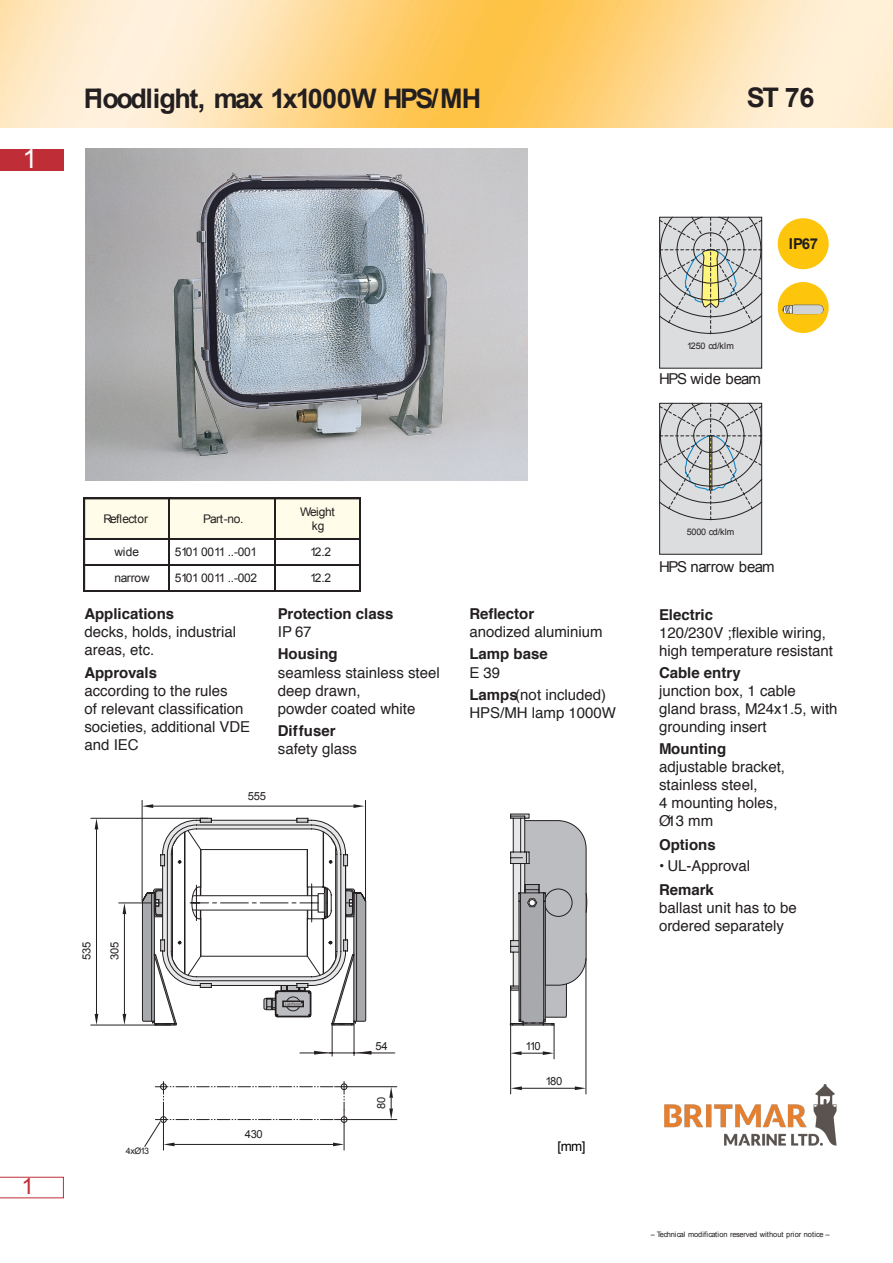
<style>
.page{position:relative;width:893px;height:1263px;background:#fff}
.page>*{position:absolute;margin:0;border:0;box-sizing:border-box;transform-origin:0 0}
.t1{font:700 27px "Arial";letter-spacing:-.055em;color:#231f20}
.t2{font:27px "Arial";color:#fff}
.t3{font:22.5px "Arial";color:#bf2e37}
.t4{font:15px/18px "Helvetica";color:#231f20}
.t5{font:700 15px "Helvetica";color:#231f20}
.t6{font:15px "Arial";letter-spacing:-.045em;color:#231f20}
.t7{font:700 15px "Arial";color:#231f20}
.t8{font:13.35px "Arial";color:#000}
.t9{font:11.85px/14.2px "Arial";letter-spacing:-.025em;color:#231f20;text-align:center}
.t10{font:11.25px "Arial";letter-spacing:-.025em;color:#231f20}
.t11{font:11.1px "Arial";color:#231f20}
.t12{font:9px "Arial";letter-spacing:-.015em;color:#231f20}
.t13{font:8.85px "Arial";letter-spacing:-.085em;color:#231f20}
.t14{font:7.5px "Arial";letter-spacing:-.02em;color:#231f20}
.s1{font-weight:700}
</style>
<div class="page">
<img style="left:0;top:0;width:892px;height:128px">
<hr style="left:892px;top:0;width:1px;height:128px;background:#fec50d">
<div style="left:0;top:149px;width:64px;height:21px;background:#bf2e37"></div>
<svg style="left:0;top:1177px;width:64px;height:21px"></svg>
<svg style="left:520px;top:0;width:67px;height:849px"></svg>
<svg style="left:366px;top:849px;width:221px;height:175px"></svg>
<svg style="left:142px;top:817px;width:224px;height:209px"></svg>
<hr style="left:351px;top:1086px;width:46px;height:1px;background:#231f20">
<hr style="left:351px;top:1119px;width:46px;height:1px;background:#231f20">
<svg style="left:389px;top:1087px;width:4px;height:32px"></svg>
<hr style="left:586px;top:958px;width:1px;height:136px;background:#231f20">
<hr style="left:522px;top:1088px;width:53px;height:1px;background:#231f20">
<svg style="left:575px;top:1086px;width:11px;height:4px"></svg>
<hr style="left:91px;top:818px;width:117px;height:1px;background:#231f20">
<hr style="left:91px;top:1025px;width:80px;height:1px;background:#231f20">
<hr style="left:96px;top:829px;width:1px;height:185px;background:#231f20">
<svg style="left:95px;top:818px;width:3px;height:11px"></svg>
<svg style="left:95px;top:1014px;width:3px;height:11px"></svg>
<hr style="left:119px;top:903px;width:32px;height:1px;background:#231f20">
<hr style="left:124px;top:914px;width:1px;height:100px;background:#231f20">
<svg style="left:123px;top:903px;width:3px;height:11px"></svg>
<svg style="left:123px;top:1014px;width:3px;height:11px"></svg>
<svg style="left:509px;top:816px;width:58px;height:279px"></svg>
<hr style="left:516px;top:1053px;width:33px;height:1px;background:#231f20">
<hr style="left:365px;top:800px;width:1px;height:102px;background:#231f20">
<hr style="left:142px;top:800px;width:1px;height:102px;background:#231f20">
<hr style="left:153px;top:806px;width:200px;height:1px;background:#231f20">
<svg style="left:353px;top:804px;width:12px;height:4px"></svg>
<svg style="left:142px;top:804px;width:11px;height:4px"></svg>
<svg style="left:144px;top:1081px;width:206px;height:69px"></svg>
<hr style="left:332px;top:1023px;width:1px;height:33px;background:#231f20">
<hr style="left:354px;top:1022px;width:1px;height:33px;background:#231f20">
<hr style="left:300px;top:1053px;width:30px;height:1px;background:#231f20">
<hr style="left:357px;top:1053px;width:38px;height:1px;background:#231f20">
<svg style="left:314px;top:1051px;width:58px;height:3px"></svg>
<img style="left:85px;top:149px;width:443px;height:331px">
<div style="left:778px;top:218px;width:51px;height:51px;background:#fec50d;border-radius:50%"></div>
<div style="left:778px;top:282px;width:51px;height:51px;background:#fec50d;border-radius:50%"></div>
<img style="left:782px;top:305px;width:42px;height:9px">
<div style="left:84px;top:498px;width:85px;height:41px;background:#fffde9"></div>
<div style="left:169px;top:498px;width:106px;height:41px;background:#fffde9"></div>
<div style="left:275px;top:498px;width:85px;height:41px;background:#fffde9"></div>
<div style="left:660px;top:403px;width:102px;height:151px;background:#dcdddf"></div>
<div style="left:659px;top:403px;width:103px;height:152px;border:1px solid #231f20"></div>
<svg style="left:659px;top:403px;width:103px;height:117px"></svg>
<div style="left:660px;top:217px;width:102px;height:151px;background:#dcdddf"></div>
<div style="left:659px;top:217px;width:103px;height:152px;border:1px solid #231f20"></div>
<svg style="left:659px;top:217px;width:103px;height:117px"></svg>
<hr style="left:84px;top:498px;width:276px;height:1px;background:#231f20">
<hr style="left:84px;top:538px;width:276px;height:1px;background:#231f20">
<hr style="left:84px;top:539px;width:276px;height:1px;background:#231f20">
<hr style="left:84px;top:564px;width:276px;height:1px;background:#231f20">
<hr style="left:84px;top:565px;width:276px;height:1px;background:#231f20">
<hr style="left:84px;top:591px;width:276px;height:1px;background:#231f20">
<hr style="left:84px;top:498px;width:1px;height:94px;background:#231f20">
<hr style="left:169px;top:498px;width:1px;height:94px;background:#231f20">
<hr style="left:274px;top:498px;width:1px;height:94px;background:#231f20">
<hr style="left:275px;top:498px;width:1px;height:94px;background:#231f20">
<hr style="left:359px;top:498px;width:1px;height:94px;background:#231f20">
<hr style="left:360px;top:498px;width:1px;height:94px;background:#231f20">
<img style="left:664px;top:1084px;width:173px;height:62px">
<h1 class="t2" style="left:23px;top:148px;width:17px">1</h1>
<h2 class="t3" style="left:21px;top:1177px;width:14px">1</h2>
<h1 class="t1" style="left:84px;top:89px;width:399px">Floodlight, max 1x1000W HPS/MH</h1>
<h1 class="t1" style="left:747px;top:87px;width:69px">ST 76</h1>
<p class="t7" style="left:789px;top:238px;width:31px">IP67</p>
<p class="t12" style="left:687px;top:343px;width:48px">1250 cd/klm</p>
<p class="t6" style="left:659px;top:373px;width:103px">HPS wide beam</p>
<p class="t9" style="left:104px;top:513px;width:46px">Reflector</p>
<p class="t9" style="left:203px;top:513px;width:42px">Part-no.</p>
<p class="t9" style="left:300px;top:506px;width:36px">Weight kg</p>
<p class="t9" style="left:115px;top:546px;width:26px">wide</p>
<p class="t9" style="left:175px;top:546px;width:84px">5101 0011 ..-001</p>
<p class="t9" style="left:310px;top:546px;width:23px">12.2</p>
<p class="t9" style="left:114px;top:572px;width:37px">narrow</p>
<p class="t9" style="left:175px;top:572px;width:84px">5101 0011 ..-002</p>
<p class="t9" style="left:310px;top:572px;width:23px">12.2</p>
<p class="t5" style="left:84px;top:608px;width:91px">Applications</p>
<p class="t4" style="left:84px;top:624px;width:153px">decks, holds, industrial areas, etc.</p>
<p class="t5" style="left:84px;top:666px;width:74px">Approvals</p>
<p class="t4" style="left:84px;top:682px;width:167px">according to the rules<br>of relevant classification societies, additional VDE and IEC</p>
<p class="t5" style="left:278px;top:608px;width:117px">Protection class</p>
<p class="t4" style="left:278px;top:624px;width:35px">IP 67</p>
<p class="t5" style="left:278px;top:648px;width:61px">Housing</p>
<p class="t4" style="left:278px;top:664px;width:163px">seamless stainless steel deep drawn,<br>powder coated white</p>
<p class="t5" style="left:278px;top:724px;width:59px">Diffuser</p>
<p class="t4" style="left:278px;top:740px;width:81px">safety glass</p>
<p class="t10" style="left:248px;top:792px;width:20px">555</p>
<p class="t5" style="left:469px;top:608px;width:66px">Reflector</p>
<p class="t4" style="left:469px;top:624px;width:135px">anodized aluminium</p>
<p class="t5" style="left:469px;top:648px;width:80px">Lamp base</p>
<p class="t4" style="left:469px;top:662px;width:138px;line-height:22.4px">E 39<br><span class="s1">Lamps</span>(not included)</p>
<p class="t4" style="left:469px;top:704px;width:148px">HPS/MH lamp 1000W</p>
<p class="t10" style="left:82px;top:960px;width:20px;rotate:-90deg">535</p>
<p class="t10" style="left:110px;top:960px;width:20px;rotate:-90deg">305</p>
<p class="t11" style="left:245px;top:1130px;width:19px">430</p>
<p class="t10" style="left:375px;top:1042px;width:14px">54</p>
<p class="t11" style="left:377px;top:1109px;width:14px;rotate:-90deg">80</p>
<p class="t10" style="left:525px;top:1041px;width:17px">110</p>
<p class="t10" style="left:546px;top:1077px;width:18px">180</p>
<p class="t13" style="left:126px;top:1147px;width:25px">4xØ13</p>
<p class="t8" style="left:557px;top:1141px;width:30px">[mm]</p>
<p class="t12" style="left:687px;top:529px;width:49px">5000 cd/klm</p>
<p class="t6" style="left:659px;top:561px;width:117px">HPS narrow beam</p>
<p class="t5" style="left:659px;top:608px;width:56px">Electric</p>
<p class="t4" style="left:659px;top:624px;width:175px">120/230V ;flexible wiring, high temperature resistant</p>
<p class="t5" style="left:659px;top:667px;width:83px">Cable entry</p>
<p class="t4" style="left:659px;top:682px;width:180px">junction box, 1 cable<br>gland brass, M24x1.5, with grounding insert</p>
<p class="t5" style="left:659px;top:743px;width:69px">Mounting</p>
<p class="t4" style="left:659px;top:759px;width:127px">adjustable bracket, stainless steel,<br>4 mounting holes,<br>Ø13 mm</p>
<p class="t5" style="left:659px;top:839px;width:58px">Options</p>
<p class="t4" style="left:659px;top:858px;width:92px">• UL-Approval</p>
<p class="t5" style="left:659px;top:884px;width:56px">Remark</p>
<p class="t4" style="left:659px;top:900px;width:139px">ballast unit has to be ordered separately</p>
<p class="t14" style="left:651px;top:1231px;width:180px">– Technical modification reserved without prior notice –</p>
</div>
